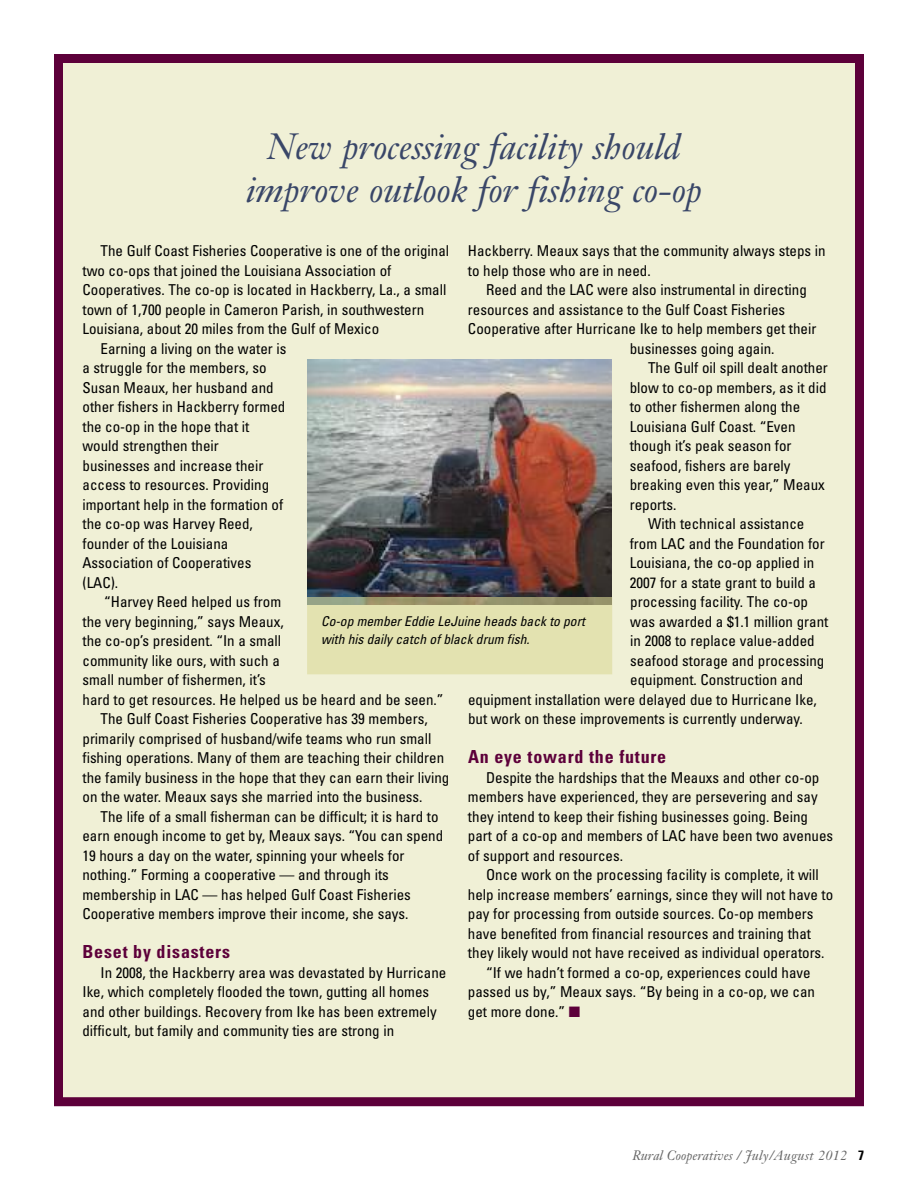
<style>
.page{position:relative;width:918px;height:1188px;background:#fff}
.page>*{position:absolute;margin:0;border:0;box-sizing:border-box;transform-origin:0 0}
.t1{font:italic 36px/43.2px "Janson Text";color:#394668;text-align:center}
.t2{font:700 condensed 18px "Univers";letter-spacing:.045em;color:#5d003a}
.t3{font:condensed 15px/19.5px "Univers";color:#000}
.t4{font:italic condensed 13.5px/18px "Univers";color:#000}
.t5{font:italic 13.5px "Janson Text";color:#666}
.s1{color:#5d003a}
.s2{font-family:"Univers";font-weight:700;font-style:normal;font-stretch:condensed;color:#000}
</style>
<div class="page">
<div style="left:63px;top:63px;width:792px;height:1034px;background:#f0f0d6"></div>
<div style="left:54px;top:54px;width:810px;height:1052px;border:9px solid #5d003a"></div>
<img style="left:307px;top:359px;width:305px;height:239px">
<div style="left:307px;top:605px;width:305px;height:69px;background:#e3e2b0"></div>
<h1 class="t1" style="left:246px;top:129px;width:458px">New processing facility should improve outlook for fishing co-op</h1>
<p class="t3" style="left:101px;top:243px;width:350px">The Gulf Coast Fisheries Cooperative is one of the original</p>
<p class="t3" style="left:82px;top:262px;width:310px">two co-ops that joined the Louisiana Association of</p>
<p class="t3" style="left:82px;top:282px;width:365px">Cooperatives. The co-op is located in Hackberry, La., a small</p>
<p class="t3" style="left:83px;top:301px;width:343px">town of 1,700 people in Cameron Parish, in southwestern</p>
<p class="t3" style="left:83px;top:321px;width:298px">Louisiana, about 20 miles from the Gulf of Mexico</p>
<p class="t3" style="left:101px;top:340px;width:188px">Earning a living on the water is</p>
<p class="t3" style="left:83px;top:360px;width:186px">a struggle for the members, so</p>
<p class="t3" style="left:83px;top:379px;width:193px">Susan Meaux, her husband and</p>
<p class="t3" style="left:83px;top:399px;width:204px">other fishers in Hackberry formed</p>
<p class="t3" style="left:83px;top:418px;width:168px">the co-op in the hope that it</p>
<p class="t3" style="left:83px;top:438px;width:138px">would strengthen their</p>
<p class="t3" style="left:83px;top:457px;width:182px">businesses and increase their</p>
<p class="t3" style="left:83px;top:477px;width:188px">access to resources. Providing</p>
<p class="t3" style="left:83px;top:496px;width:202px">important help in the formation of</p>
<p class="t3" style="left:83px;top:516px;width:172px">the co-op was Harvey Reed,</p>
<p class="t3" style="left:83px;top:535px;width:147px">founder of the Louisiana</p>
<p class="t3" style="left:83px;top:555px;width:170px">Association of Cooperatives</p>
<p class="t3" style="left:83px;top:574px;width:37px">(LAC).</p>
<p class="t3" style="left:104px;top:594px;width:179px">“Harvey Reed helped us from</p>
<p class="t3" style="left:83px;top:613px;width:203px">the very beginning,” says Meaux,</p>
<p class="t3" style="left:83px;top:633px;width:200px">the co-op’s president. “In a small</p>
<p class="t3" style="left:83px;top:652px;width:199px">community like ours, with such a</p>
<p class="t3" style="left:83px;top:672px;width:185px">small number of fishermen, it’s</p>
<p class="t3" style="left:83px;top:691px;width:363px">hard to get resources. He helped us be heard and be seen.”</p>
<p class="t3" style="left:101px;top:711px;width:329px">The Gulf Coast Fisheries Cooperative has 39 members,</p>
<p class="t3" style="left:83px;top:730px;width:350px">primarily comprised of husband/wife teams who run small</p>
<p class="t3" style="left:83px;top:750px;width:363px">fishing operations. Many of them are teaching their children</p>
<p class="t3" style="left:83px;top:769px;width:368px">the family business in the hope that they can earn their living</p>
<p class="t3" style="left:83px;top:789px;width:342px">on the water. Meaux says she married into the business.</p>
<p class="t3" style="left:101px;top:808px;width:340px">The life of a small fisherman can be difficult; it is hard to</p>
<p class="t3" style="left:82px;top:828px;width:362px">earn enough income to get by, Meaux says. “You can spend</p>
<p class="t3" style="left:82px;top:847px;width:324px">19 hours a day on the water, spinning your wheels for</p>
<p class="t3" style="left:82px;top:867px;width:308px">nothing.” Forming a cooperative — and through its</p>
<p class="t3" style="left:82px;top:886px;width:330px">membership in LAC — has helped Gulf Coast Fisheries</p>
<p class="t3" style="left:82px;top:906px;width:328px">Cooperative members improve their income, she says.</p>
<p class="t2" style="left:82px;top:945px;width:149px">Beset by disasters</p>
<p class="t3" style="left:82px;top:964px;width:365px;text-indent:18px">In 2008, the Hackberry area was devastated by Hurricane Ike, which completely flooded the town, gutting all homes and other buildings. Recovery from Ike has been extremely difficult, but family and community ties are strong in</p>
<p class="t3" style="left:468px;top:243px;width:359px">Hackberry. Meaux says that the community always steps in to help those who are in need.</p>
<p class="t3" style="left:486px;top:282px;width:322px">Reed and the LAC were also instrumental in directing</p>
<p class="t3" style="left:468px;top:301px;width:319px">resources and assistance to the Gulf Coast Fisheries</p>
<p class="t3" style="left:468px;top:321px;width:350px">Cooperative after Hurricane Ike to help members get their</p>
<p class="t3" style="left:630px;top:340px;width:146px">businesses going again.</p>
<p class="t3" style="left:648px;top:360px;width:181px">The Gulf oil spill dealt another</p>
<p class="t3" style="left:630px;top:379px;width:198px">blow to co-op members, as it did</p>
<p class="t3" style="left:630px;top:399px;width:172px">to other fishermen along the</p>
<p class="t3" style="left:630px;top:418px;width:167px">Louisiana Gulf Coast. “Even</p>
<p class="t3" style="left:630px;top:438px;width:163px">though it’s peak season for</p>
<p class="t3" style="left:630px;top:457px;width:162px">seafood, fishers are barely</p>
<p class="t3" style="left:630px;top:477px;width:197px">breaking even this year,” Meaux</p>
<p class="t3" style="left:630px;top:496px;width:48px">reports.</p>
<p class="t3" style="left:648px;top:516px;width:158px">With technical assistance</p>
<p class="t3" style="left:630px;top:535px;width:196px">from LAC and the Foundation for</p>
<p class="t3" style="left:630px;top:555px;width:186px">Louisiana, the co-op applied in</p>
<p class="t3" style="left:630px;top:574px;width:188px">2007 for a state grant to build a</p>
<p class="t3" style="left:630px;top:594px;width:179px">processing facility. The co-op</p>
<p class="t3" style="left:630px;top:613px;width:200px">was awarded a $1.1 million grant</p>
<p class="t3" style="left:630px;top:633px;width:186px">in 2008 to replace value-added</p>
<p class="t3" style="left:630px;top:652px;width:196px">seafood storage and processing</p>
<p class="t3" style="left:630px;top:672px;width:175px">equipment. Construction and</p>
<p class="t3" style="left:468px;top:691px;width:350px">equipment installation were delayed due to Hurricane Ike,</p>
<p class="t3" style="left:468px;top:711px;width:336px">but work on these improvements is currently underway.</p>
<p class="t2" style="left:468px;top:750px;width:200px">An eye toward the future</p>
<p class="t3" style="left:468px;top:769px;width:367px;text-indent:18px">Despite the hardships that the Meauxs and other co-op members have experienced, they are persevering and say they intend to keep their fishing businesses going. Being part of a co-op and members of LAC have been two avenues of support and resources.</p>
<p class="t3" style="left:486px;top:867px;width:334px">Once work on the processing facility is complete, it will</p>
<p class="t3" style="left:468px;top:886px;width:367px">help increase members’ earnings, since they will not have to</p>
<p class="t3" style="left:468px;top:906px;width:347px">pay for processing from outside sources. Co-op members</p>
<p class="t3" style="left:468px;top:925px;width:345px">have benefited from financial resources and training that</p>
<p class="t3" style="left:468px;top:945px;width:358px">they likely would not have received as individual operators.</p>
<p class="t3" style="left:486px;top:964px;width:326px">“If we hadn’t formed a co-op, experiences could have</p>
<p class="t3" style="left:468px;top:984px;width:349px">passed us by,” Meaux says. “By being in a co-op, we can</p>
<p class="t3" style="left:468px;top:1003px;width:114px">get more done.” <span class="s1">■</span></p>
<p class="t4" style="left:321px;top:614px;width:265px">Co-op member Eddie LeJuine heads back to port with his daily catch of black drum fish.</p>
<p class="t5" style="left:632px;top:1150px;width:233px">Rural Cooperatives / July/August 2012 <span class="s2">7</span></p>
</div>
